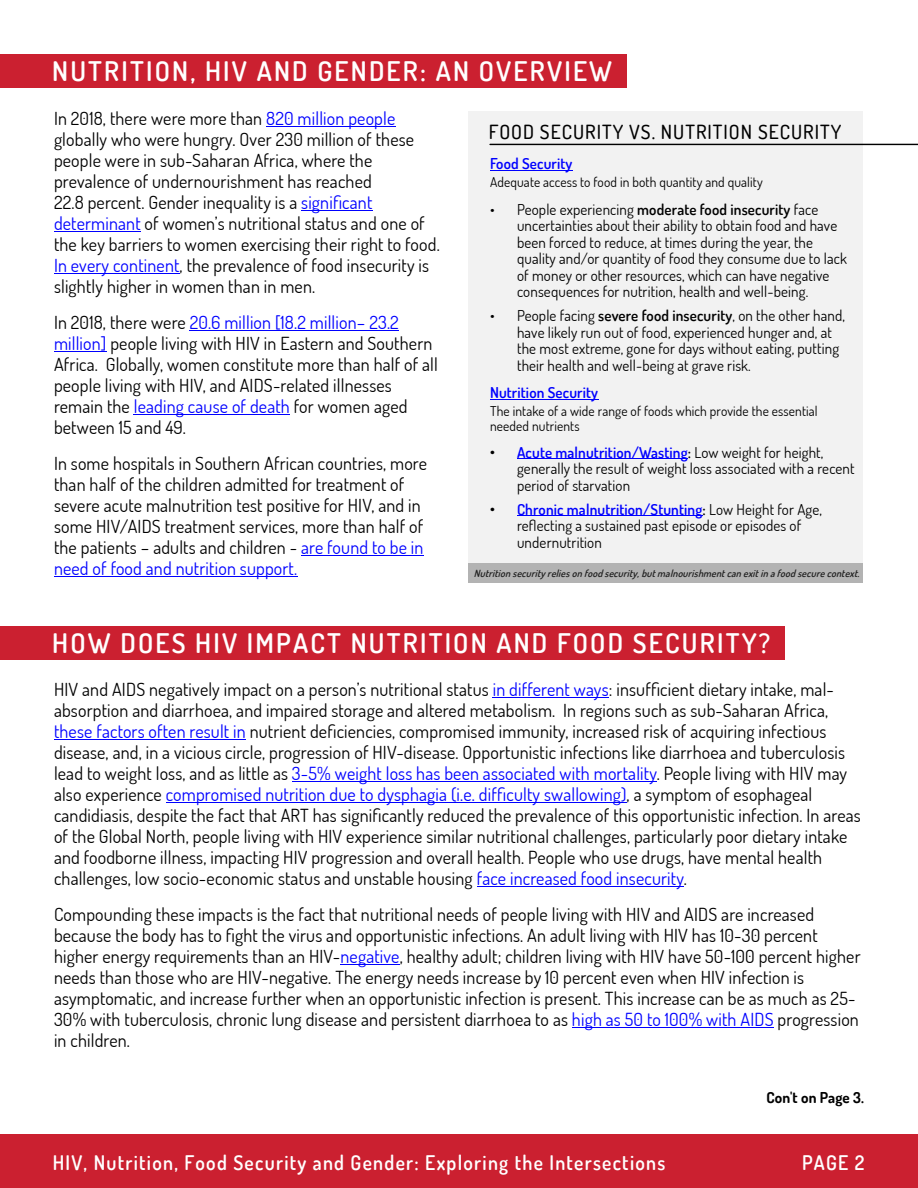
<style>
.page{position:relative;width:918px;height:1188px;background:#fff}
.page>*{position:absolute;margin:0;border:0;box-sizing:border-box;transform-origin:0 0}
.t1{font:600 27px "Dosis";letter-spacing:.08em;color:#fff}
.t2{font:600 20.1px "Dosis";letter-spacing:.065em;color:#fff}
.t3{font:500 19.5px "Dosis";letter-spacing:.05em;color:#000}
.t4{font:18px/21px "Dosis";letter-spacing:.01em;color:#000}
.t5{font:15px/16.5px "Dosis";letter-spacing:.01em;color:#000}
.t6{font:600 15px "Dosis";letter-spacing:.01em;color:#00f}
.t7{font:700 15px "Dosis";letter-spacing:.01em;color:#000}
.t8{font:600 15px "Dosis";color:#000}
.t9{font:13.5px/15px "Dosis";letter-spacing:.01em;color:#000}
.t10{font:italic 600 9.9px "Dosis";color:#222}
.s1{color:#00f}
.s2{font-weight:600}
.s3{font-weight:600;color:#00f}
</style>
<div class="page">
<div style="left:0;top:1134px;width:918px;height:54px;background:#cb2030"></div>
<hr style="left:493px;top:697px;width:116px;height:1px;background:#00f">
<hr style="left:54px;top:739px;width:192px;height:1px;background:#00f">
<hr style="left:292px;top:781px;width:365px;height:1px;background:#00f">
<hr style="left:166px;top:802px;width:461px;height:1px;background:#00f">
<hr style="left:477px;top:886px;width:207px;height:1px;background:#00f">
<hr style="left:340px;top:964px;width:60px;height:1px;background:#00f">
<hr style="left:572px;top:1027px;width:202px;height:1px;background:#00f">
<hr style="left:266px;top:126px;width:130px;height:1px;background:#00f">
<hr style="left:301px;top:210px;width:72px;height:1px;background:#00f">
<hr style="left:54px;top:231px;width:87px;height:1px;background:#00f">
<hr style="left:54px;top:273px;width:126px;height:1px;background:#00f">
<hr style="left:190px;top:330px;width:209px;height:1px;background:#00f">
<hr style="left:54px;top:351px;width:53px;height:1px;background:#00f">
<hr style="left:134px;top:414px;width:156px;height:1px;background:#00f">
<hr style="left:301px;top:555px;width:123px;height:1px;background:#00f">
<hr style="left:54px;top:576px;width:243px;height:1px;background:#00f">
<div style="left:0;top:55px;width:626px;height:33px;background:#cb2030"></div>
<div style="left:0;top:626px;width:784px;height:34px;background:#cb2030"></div>
<div style="left:468px;top:112px;width:395px;height:451px;background:#f2f2f2"></div>
<hr style="left:490px;top:144px;width:428px;height:1px;background:#000">
<hr style="left:490px;top:170px;width:83px;height:1px;background:#00f">
<hr style="left:490px;top:399px;width:108px;height:1px;background:#00f">
<hr style="left:517px;top:458px;width:171px;height:1px;background:#00f">
<hr style="left:517px;top:515px;width:186px;height:1px;background:#00f">
<div style="left:468px;top:563px;width:395px;height:19px;background:#b3b3b3"></div>
<h1 class="t1" style="left:52px;top:53px;width:561px">NUTRITION, HIV AND GENDER: AN OVERVIEW</h1>
<p class="t4" style="left:54px;top:108px;width:387px">In 2018, there were more than <span class="s1">820 million people </span>globally who were hungry. Over 230 million of these people were in sub-Saharan Africa, where the prevalence of undernourishment has reached<br>22.8 percent. Gender inequality is a <span class="s1">significant determinant</span> of women’s nutritional status and one of the key barriers to women exercising their right to food.<br><span class="s1">In every continent</span>, the prevalence of food insecurity is slightly higher in women than in men.</p>
<p class="t4" style="left:54px;top:312px;width:385px">In 2018, there were <span class="s1">20.6 million [18.2 million– 23.2 million]</span> people living with HIV in Eastern and Southern Africa. Globally, women constitute more than half of all people living with HIV, and AIDS-related illnesses remain the <span class="s1">leading cause of death</span> for women aged between 15 and 49.</p>
<p class="t4" style="left:54px;top:453px;width:375px">In some hospitals in Southern African countries, more than half of the children admitted for treatment of severe acute malnutrition test positive for HIV, and in some HIV/AIDS treatment services, more than half of the patients – adults and children - <span class="s1">are found to be in need of food and nutrition support.</span></p>
<p class="t3" style="left:489px;top:119px;width:354px">FOOD SECURITY VS. NUTRITION SECURITY</p>
<p class="t6" style="left:490px;top:154px;width:84px">Food Security</p>
<p class="t9" style="left:490px;top:175px;width:274px">Adequate access to food in both quantity and quality</p>
<p class="t5" style="left:517px;top:200px;width:331px;text-indent:-27px">• People experiencing <span class="s2">moderate food insecurity</span> face uncertainties about their ability to obtain food and have been forced to reduce, at times during the year, the quality and/or quantity of food they consume due to lack of money or other resources, which can have negative consequences for nutrition, health and well-being.</p>
<p class="t5" style="left:517px;top:307px;width:330px;text-indent:-27px">• People facing <span class="s2">severe food insecurity</span>, on the other hand, have likely run out of food, experienced hunger and, at the most extreme, gone for days without eating, putting their health and well-being at grave risk.</p>
<p class="t6" style="left:490px;top:383px;width:110px">Nutrition Security</p>
<p class="t9" style="left:490px;top:403px;width:329px">The intake of a wide range of foods which provide the essential needed nutrients</p>
<p class="t8" style="left:490px;top:442px;width:6px">•</p>
<p class="t8" style="left:490px;top:499px;width:6px">•</p>
<p class="t5" style="left:517px;top:443px;width:339px"><span class="s3">Acute malnutrition/Wasting</span><span class="s2">:</span> Low weight for height, generally the result of weight loss associated with a recent period of starvation</p>
<p class="t5" style="left:517px;top:500px;width:307px"><span class="s3">Chronic malnutrition/Stunting</span><span class="s2">:</span> Low Height for Age, reflecting a sustained past episode or episodes of undernutrition</p>
<p class="t10" style="left:474px;top:567px;width:390px">Nutrition security relies on food security, but malnourishment can exit in a food secure context.</p>
<h1 class="t1" style="left:52px;top:625px;width:720px">HOW DOES HIV IMPACT NUTRITION AND FOOD SECURITY?</h1>
<p class="t4" style="left:54px;top:679px;width:808px">HIV and AIDS negatively impact on a person’s nutritional status <span class="s1">in different ways</span>: insufficient dietary intake, mal&shy;absorption and diarrhoea, and impaired storage and altered metabolism. In regions such as sub-Saharan Africa, <span class="s1">these factors often result in</span> nutrient deficiencies, compromised immunity, increased risk of acquiring infectious disease, and, in a vicious circle, progression of HIV-disease. Opportunistic infections like diarrhoea and tuberculosis lead to weight loss, and as little as <span class="s1">3-5% weight loss has been associated with mortality</span>. People living with HIV may also experience <span class="s1">compromised nutrition due to dysphagia (i.e. difficulty swallowing)</span>, a symptom of esophageal candidiasis, despite the fact that ART has significantly reduced the prevalence of this opportunistic infection. In areas of the Global North, people living with HIV experience similar nutritional challenges, particularly poor dietary intake and foodborne illness, impacting HIV progression and overall health. People who use drugs, have mental health challenges, low socio-economic status and unstable housing <span class="s1">face increased food insecurity</span>.</p>
<p class="t4" style="left:54px;top:904px;width:808px">Compounding these impacts is the fact that nutritional needs of people living with HIV and AIDS are increased because the body has to fight the virus and opportunistic infections. An adult living with HIV has 10-30 percent higher energy requirements than an HIV-<span class="s1">negative</span>, healthy adult; children living with HIV have 50-100 percent higher needs than those who are HIV-negative. The energy needs increase by 10 percent even when HIV infection is asymptomatic, and increase further when an opportunistic infection is present. This increase can be as much as 25- 30% with tuberculosis, chronic lung disease and persistent diarrhoea to as <span class="s1">high as 50 to 100% with AIDS</span> progression in children.</p>
<p class="t7" style="left:766px;top:1088px;width:99px">Con't on Page 3.</p>
<p class="t2" style="left:53px;top:1149px;width:614px">HIV, Nutrition, Food Security and Gender: Exploring the Intersections</p>
<p class="t2" style="left:802px;top:1149px;width:64px">PAGE 2</p>
</div>
